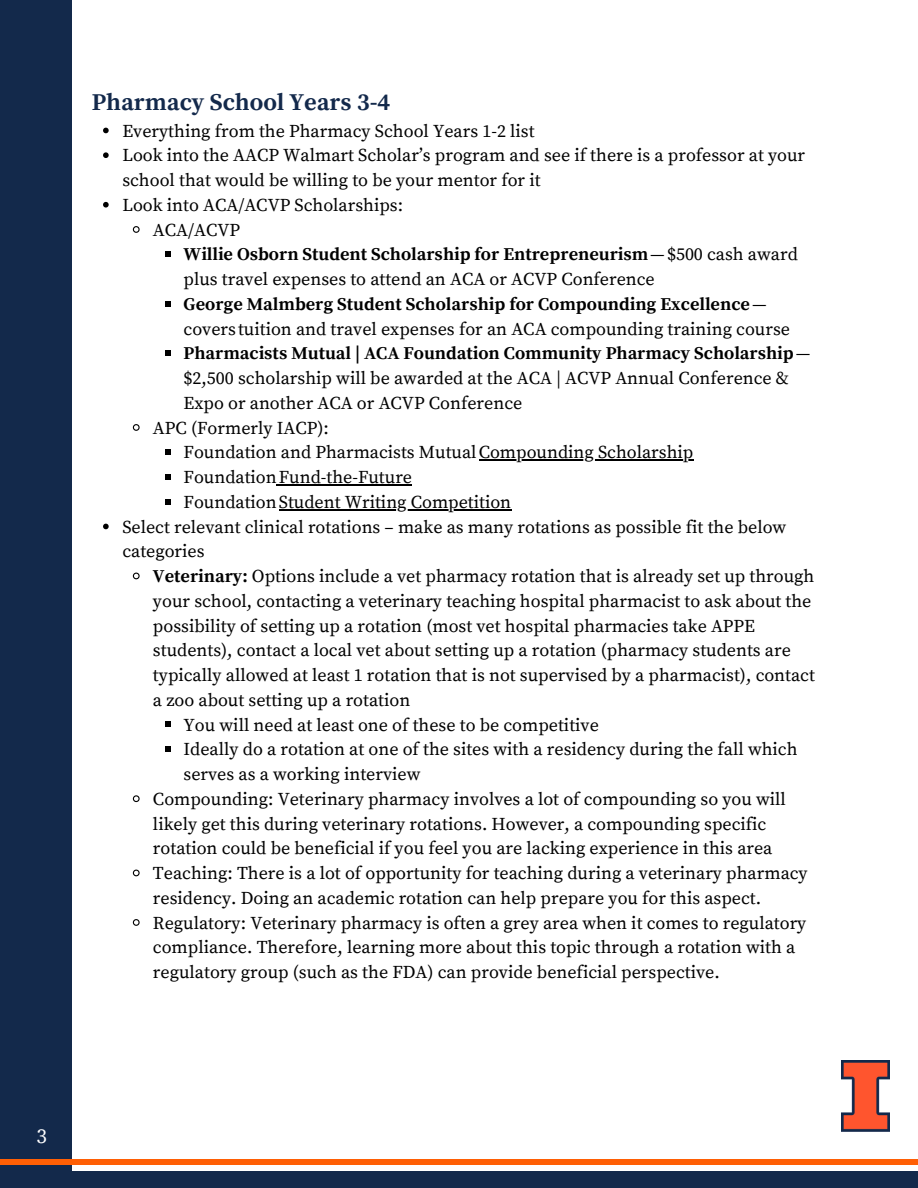
<style>
.page{position:relative;width:918px;height:1188px;background:#fff}
.page>*{position:absolute;margin:0;border:0;box-sizing:border-box;transform-origin:0 0}
.t1{font:700 24px "Source Serif Pro";color:#13294b}
.t2{font:21px "Source Serif Pro";color:#fff}
.t3{font:18px "Source Serif Pro";color:#000}
.t4{font:700 18px "Source Serif Pro";color:#000}
.s1{font-weight:400}
.s2{font-weight:700}
</style>
<div class="page">
<div style="left:0;top:0;width:72px;height:1188px;background:#13294b"></div>
<svg style="left:103px;top:128px;width:6px;height:5px"></svg>
<svg style="left:103px;top:152px;width:6px;height:6px"></svg>
<svg style="left:103px;top:202px;width:6px;height:6px"></svg>
<svg style="left:132px;top:226px;width:8px;height:7px"></svg>
<svg style="left:165px;top:251px;width:6px;height:6px"></svg>
<svg style="left:165px;top:301px;width:6px;height:6px"></svg>
<svg style="left:165px;top:350px;width:6px;height:6px"></svg>
<svg style="left:132px;top:424px;width:8px;height:7px"></svg>
<svg style="left:165px;top:449px;width:6px;height:6px"></svg>
<hr style="left:479px;top:460px;width:214px;height:1px;background:#000">
<svg style="left:165px;top:474px;width:6px;height:6px"></svg>
<hr style="left:279px;top:484px;width:133px;height:1px;background:#000">
<svg style="left:165px;top:499px;width:6px;height:6px"></svg>
<hr style="left:279px;top:509px;width:232px;height:1px;background:#000">
<svg style="left:103px;top:524px;width:6px;height:5px"></svg>
<svg style="left:132px;top:572px;width:8px;height:8px"></svg>
<svg style="left:165px;top:722px;width:6px;height:5px"></svg>
<svg style="left:165px;top:746px;width:6px;height:6px"></svg>
<svg style="left:132px;top:795px;width:8px;height:8px"></svg>
<svg style="left:132px;top:869px;width:8px;height:8px"></svg>
<svg style="left:132px;top:919px;width:8px;height:7px"></svg>
<div style="left:0;top:1171px;width:918px;height:17px;background:#13294b"></div>
<div style="left:0;top:1159px;width:918px;height:6px;background:#ff5f05"></div>
<img style="left:841px;top:1061px;width:49px;height:71px">
<h1 class="t1" style="left:92px;top:88px;width:300px">Pharmacy School Years 3-4</h1>
<p class="t3" style="left:122px;top:120px;width:414px">Everything from the Pharmacy School Years 1-2 list</p>
<p class="t3" style="left:122px;top:145px;width:684px">Look into the AACP Walmart Scholar’s program and see if there is a professor at your</p>
<p class="t3" style="left:122px;top:170px;width:420px">school that would be willing to be your mentor for it</p>
<p class="t3" style="left:122px;top:194px;width:282px">Look into ACA/ACVP Scholarships:</p>
<p class="t3" style="left:153px;top:219px;width:89px">ACA/ACVP</p>
<p class="t4" style="left:184px;top:244px;width:616px">Willie Osborn Student Scholarship for Entrepreneurism<span class="s1">—$500 cash award</span></p>
<p class="t3" style="left:184px;top:269px;width:473px">plus travel expenses to attend an ACA or ACVP Conference</p>
<p class="t4" style="left:184px;top:293px;width:585px">George Malmberg Student Scholarship for Compounding Excellence<span class="s1">—</span></p>
<p class="t3" style="left:184px;top:318px;width:608px">covers tuition and travel expenses for an ACA compounding training course</p>
<p class="t4" style="left:184px;top:343px;width:628px">Pharmacists Mutual | ACA Foundation Community Pharmacy Scholarship<span class="s1">—</span></p>
<p class="t3" style="left:184px;top:368px;width:607px">$2,500 scholarship will be awarded at the ACA | ACVP Annual Conference &amp;</p>
<p class="t3" style="left:184px;top:392px;width:340px">Expo or another ACA or ACVP Conference</p>
<p class="t3" style="left:153px;top:417px;width:177px">APC (Formerly IACP):</p>
<p class="t3" style="left:184px;top:442px;width:511px">Foundation and Pharmacists MutualCompounding Scholarship</p>
<p class="t3" style="left:184px;top:467px;width:230px">FoundationFund-the-Future</p>
<p class="t3" style="left:184px;top:491px;width:329px">FoundationStudent Writing Competition</p>
<p class="t3" style="left:122px;top:516px;width:665px">Select relevant clinical rotations – make as many rotations as possible fit the below</p>
<p class="t3" style="left:122px;top:541px;width:84px">categories</p>
<p class="t3" style="left:153px;top:566px;width:663px"><span class="s2">Veterinary:</span> Options include a vet pharmacy rotation that is already set up through</p>
<p class="t3" style="left:153px;top:590px;width:660px">your school, contacting a veterinary teaching hospital pharmacist to ask about the</p>
<p class="t3" style="left:153px;top:615px;width:604px">possibility of setting up a rotation (most vet hospital pharmacies take APPE</p>
<p class="t3" style="left:153px;top:640px;width:639px">students), contact a local vet about setting up a rotation (pharmacy students are</p>
<p class="t3" style="left:153px;top:665px;width:663px">typically allowed at least 1 rotation that is not supervised by a pharmacist), contact</p>
<p class="t3" style="left:153px;top:689px;width:259px">a zoo about setting up a rotation</p>
<p class="t3" style="left:184px;top:714px;width:417px">You will need at least one of these to be competitive</p>
<p class="t3" style="left:184px;top:739px;width:616px">Ideally do a rotation at one of the sites with a residency during the fall which</p>
<p class="t3" style="left:184px;top:764px;width:238px">serves as a working interview</p>
<p class="t3" style="left:153px;top:788px;width:635px">Compounding: Veterinary pharmacy involves a lot of compounding so you will</p>
<p class="t3" style="left:153px;top:813px;width:615px">likely get this during veterinary rotations. However, a compounding specific</p>
<p class="t3" style="left:153px;top:838px;width:621px">rotation could be beneficial if you feel you are lacking experience in this area</p>
<p class="t3" style="left:153px;top:863px;width:656px">Teaching: There is a lot of opportunity for teaching during a veterinary pharmacy</p>
<p class="t3" style="left:153px;top:887px;width:610px">residency. Doing an academic rotation can help prepare you for this aspect.</p>
<p class="t3" style="left:153px;top:912px;width:655px">Regulatory: Veterinary pharmacy is often a grey area when it comes to regulatory</p>
<p class="t3" style="left:153px;top:937px;width:644px">compliance. Therefore, learning more about this topic through a rotation with a</p>
<p class="t3" style="left:153px;top:962px;width:568px">regulatory group (such as the FDA) can provide beneficial perspective.</p>
<p class="t2" style="left:36px;top:1124px;width:12px">3</p>
</div>
